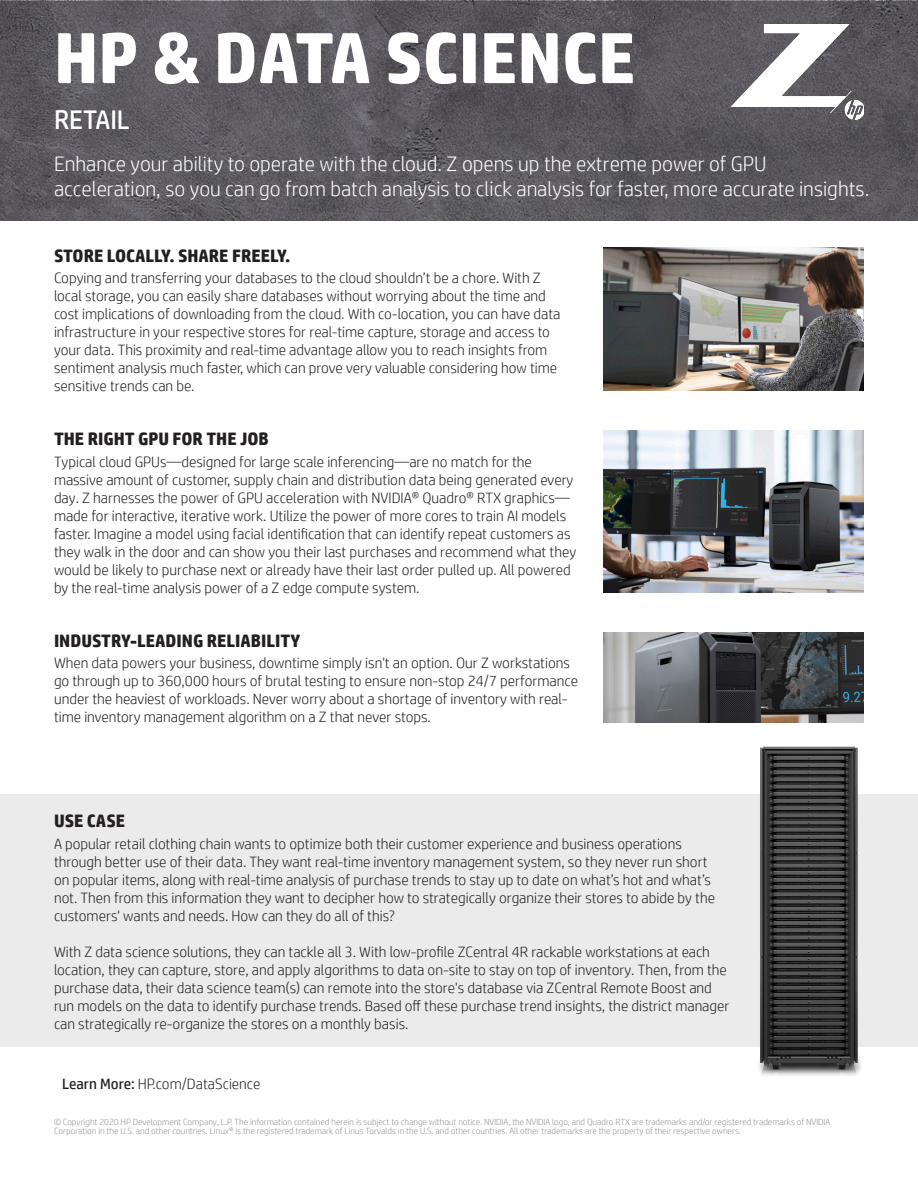
<style>
.page{position:relative;width:918px;height:1188px;background:#fff}
.page>*{position:absolute;margin:0;border:0;box-sizing:border-box;transform-origin:0 0}
.t1{font:700 72px "HP Simplified";color:#fff}
.t2{font:27px "HP Simplified";color:#fff}
.t3{font:300 21px/25.2px "HP Simplified";color:#fff}
.t4{font:700 18px "HP Simplified";color:#231f20}
.t5{font:300 15px/18px "HP Simplified";color:#231f20}
.t6{font:300 9px/9px "HP Simplified";color:#939598}
.s1{font-weight:400}
</style>
<div class="page">
<div style="left:0;top:794px;width:918px;height:253px;background:#ebebeb"></div>
<svg style="left:1px;top:1px;width:917px;height:219px;background:#5a585e"></svg>
<img style="left:731px;top:25px;width:133px;height:95px">
<img style="left:603px;top:247px;width:261px;height:144px">
<img style="left:603px;top:431px;width:261px;height:162px">
<img style="left:603px;top:632px;width:261px;height:90px">
<img style="left:759px;top:746px;width:102px;height:330px">
<p class="t1" style="left:54px;top:16px;width:583px">HP &amp; DATA SCIENCE</p>
<p class="t2" style="left:54px;top:104px;width:77px">RETAIL</p>
<p class="t3" style="left:54px;top:150px;width:817px">Enhance your ability to operate with the cloud. Z opens up the extreme power of GPU acceleration, so you can go from batch analysis to click analysis for faster, more accurate insights.</p>
<p class="t4" style="left:54px;top:245px;width:238px">STORE LOCALLY. SHARE FREELY.</p>
<p class="t5" style="left:54px;top:269px;width:508px">Copying and transferring your databases to the cloud shouldn’t be a chore. With Z local storage, you can easily share databases without worrying about the time and cost implications of downloading from the cloud. With co-location, you can have data infrastructure in your respective stores for real-time capture, storage and access to your data. This proximity and real-time advantage allow you to reach insights from sentiment analysis much faster, which can prove very valuable considering how time sensitive trends can be.</p>
<p class="t4" style="left:54px;top:428px;width:216px">THE RIGHT GPU FOR THE JOB</p>
<p class="t5" style="left:54px;top:452px;width:524px">Typical cloud GPUs—designed for large scale inferencing—are no match for the massive amount of customer, supply chain and distribution data being generated every day. Z harnesses the power of GPU acceleration with NVIDIA® Quadro® RTX graphics— made for interactive, iterative work. Utilize the power of more cores to train AI models faster. Imagine a model using facial identification that can identify repeat customers as they walk in the door and can show you their last purchases and recommend what they would be likely to purchase next or already have their last order pulled up. All powered by the real-time analysis power of a Z edge compute system.</p>
<p class="t4" style="left:54px;top:630px;width:248px">INDUSTRY-LEADING RELIABILITY</p>
<p class="t5" style="left:54px;top:654px;width:526px">When data powers your business, downtime simply isn't an option. Our Z workstations go through up to 360,000 hours of brutal testing to ensure non-stop 24/7 performance under the heaviest of workloads. Never worry about a shortage of inventory with real&shy;time inventory management algorithm on a Z that never stops.</p>
<p class="t4" style="left:54px;top:810px;width:73px">USE CASE</p>
<p class="t5" style="left:54px;top:834px;width:663px">A popular retail clothing chain wants to optimize both their customer experience and business operations through better use of their data. They want real-time inventory management system, so they never run short on popular items, along with real-time analysis of purchase trends to stay up to date on what’s hot and what’s not. Then from this information they want to decipher how to strategically organize their stores to abide by the customers' wants and needs. How can they do all of this?</p>
<p class="t5" style="left:54px;top:942px;width:677px">With Z data science solutions, they can tackle all 3. With low-profile ZCentral 4R rackable workstations at each location, they can capture, store, and apply algorithms to data on-site to stay on top of inventory. Then, from the purchase data, their data science team(s) can remote into the store's database via ZCentral Remote Boost and run models on the data to identify purchase trends. Based off these purchase trend insights, the district manager can strategically re-organize the stores on a monthly basis.</p>
<p class="t5" style="left:62px;top:1074px;width:200px"><span class="s1">Learn More:</span> HP.com/DataScience</p>
<p class="t6" style="left:54px;top:1117px;width:778px">© Copyright 2020 HP Development Company, L.P. The information contained herein is subject to change without notice. NVIDIA, the NVIDIA logo, and Quadro RTX are trademarks and/or registered trademarks of NVIDIA<br>Corporation in the U.S. and other countries. Linux® is the registered trademark of Linus Torvalds in the U.S. and other countries. All other trademarks are the property of their respective owners.</p>
</div>
